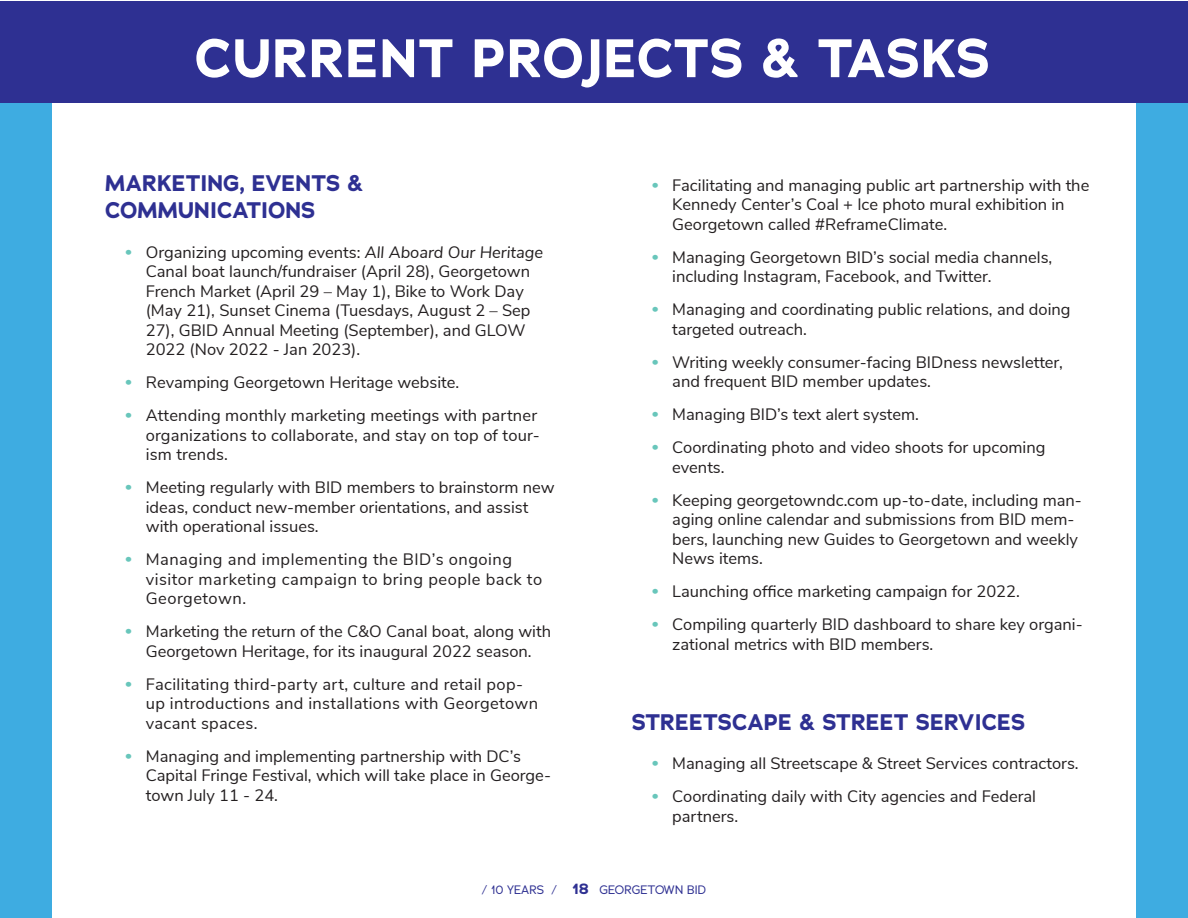
<style>
.page{position:relative;width:1188px;height:918px;background:#fff}
.page>*{position:absolute;margin:0;border:0;box-sizing:border-box;transform-origin:0 0}
.t1{font:700 54px "Adrianna";letter-spacing:.015em;color:#fff}
.t2{font:700 22.5px/27px "Adrianna";color:#2e3092}
.t3{font:16.5px/19.5px "Nunito Sans";color:#231f20}
.t4{font:16.5px/19.5px "Nunito Sans";letter-spacing:.02em;color:#231f20}
.t5{font:16.5px/19.5px "Nunito Sans";letter-spacing:.03em;color:#231f20}
.t6{font:12px "Adrianna";color:#2e3092}
.s1{font-family:"Adrianna";font-weight:700;color:#68c6bb}
.s2{font-style:italic}
.s3{font-weight:700;font-size:15px}
</style>
<div class="page">
<div style="left:1137px;top:98px;width:51px;height:820px;background:#3eace1"></div>
<div style="left:0;top:103px;width:51px;height:815px;background:#3eace1"></div>
<div style="left:1px;top:1px;width:1187px;height:102px;background:#2e3092"></div>
<h1 class="t1" style="left:195px;top:22px;width:797px">CURRENT PROJECTS &amp; TASKS</h1>
<h2 class="t2" style="left:105px;top:170px;width:260px">MARKETING, EVENTS &amp;<br>COMMUNICATIONS</h2>
<p class="t3" style="left:146px;top:241px;width:399px;text-indent:-20px"><span class="s1">•</span> Organizing upcoming events: <span class="s2">All Aboard Our Heritage </span>Canal boat launch/fundraiser (April 28), Georgetown French Market (April 29 – May 1), Bike to Work Day (May 21), Sunset Cinema (Tuesdays, August 2 – Sep 27), GBID Annual Meeting (September), and GLOW 2022 (Nov 2022 - Jan 2023).</p>
<p class="t3" style="left:126px;top:372px;width:335px"><span class="s1">•</span> Revamping Georgetown Heritage website.</p>
<p class="t3" style="left:146px;top:405px;width:395px;text-indent:-20px"><span class="s1">•</span> Attending monthly marketing meetings with partner organizations to collaborate, and stay on top of tour&shy;ism trends.</p>
<p class="t3" style="left:146px;top:477px;width:410px;text-indent:-20px"><span class="s1">•</span> Meeting regularly with BID members to brainstorm new ideas, conduct new-member orientations, and assist with operational issues.</p>
<p class="t5" style="left:146px;top:549px;width:398px;text-indent:-20px"><span class="s1">•</span> Managing and implementing the BID’s ongoing visitor marketing campaign to bring people back to<br>Georgetown.</p>
<p class="t3" style="left:126px;top:621px;width:427px;text-align:center"><span class="s1">•</span> Marketing the return of the C&amp;O Canal boat, along with<br>Georgetown Heritage, for its inaugural 2022 season.</p>
<p class="t4" style="left:146px;top:673px;width:394px;text-indent:-20px"><span class="s1">•</span> Facilitating third-party art, culture and retail pop&shy;up introductions and installations with Georgetown vacant spaces.</p>
<p class="t3" style="left:146px;top:745px;width:407px;text-indent:-20px"><span class="s1">•</span> Managing and implementing partnership with DC’s<br>Capital Fringe Festival, which will take place in George&shy;town July 11 - 24.</p>
<p class="t3" style="left:672px;top:174px;width:419px;text-indent:-20px"><span class="s1">•</span> Facilitating and managing public art partnership with the<br>Kennedy Center’s Coal + Ice photo mural exhibition in<br>Georgetown called #ReframeClimate.</p>
<p class="t3" style="left:672px;top:246px;width:382px;text-indent:-20px"><span class="s1">•</span> Managing Georgetown BID’s social media channels, including Instagram, Facebook, and Twitter.</p>
<p class="t3" style="left:672px;top:299px;width:400px;text-indent:-20px"><span class="s1">•</span> Managing and coordinating public relations, and doing targeted outreach.</p>
<p class="t3" style="left:672px;top:351px;width:392px;text-indent:-20px"><span class="s1">•</span> Writing weekly consumer-facing BIDness newsletter, and frequent BID member updates.</p>
<p class="t3" style="left:652px;top:404px;width:268px"><span class="s1">•</span> Managing BID’s text alert system.</p>
<p class="t3" style="left:672px;top:437px;width:375px;text-indent:-20px"><span class="s1">•</span> Coordinating photo and video shoots for upcoming events.</p>
<p class="t3" style="left:672px;top:489px;width:411px;text-indent:-20px"><span class="s1">•</span> Keeping georgetowndc.com up-to-date, including man&shy;aging online calendar and submissions from BID mem&shy;bers, launching new Guides to Georgetown and weekly News items.</p>
<p class="t3" style="left:652px;top:581px;width:369px"><span class="s1">•</span> Launching office marketing campaign for 2022.</p>
<p class="t3" style="left:672px;top:614px;width:412px;text-indent:-20px"><span class="s1">•</span> Compiling quarterly BID dashboard to share key organi&shy;zational metrics with BID members.</p>
<h2 class="t2" style="left:632px;top:709px;width:395px">STREETSCAPE &amp; STREET SERVICES</h2>
<p class="t3" style="left:652px;top:753px;width:428px"><span class="s1">•</span> Managing all Streetscape &amp; Street Services contractors.</p>
<p class="t3" style="left:672px;top:786px;width:365px;text-indent:-20px"><span class="s1">•</span> Coordinating daily with City agencies and Federal partners.</p>
<p class="t6" style="left:482px;top:882px;width:226px">/ 10 YEARS / <span class="s3">18</span> GEORGETOWN BID</p>
</div>
